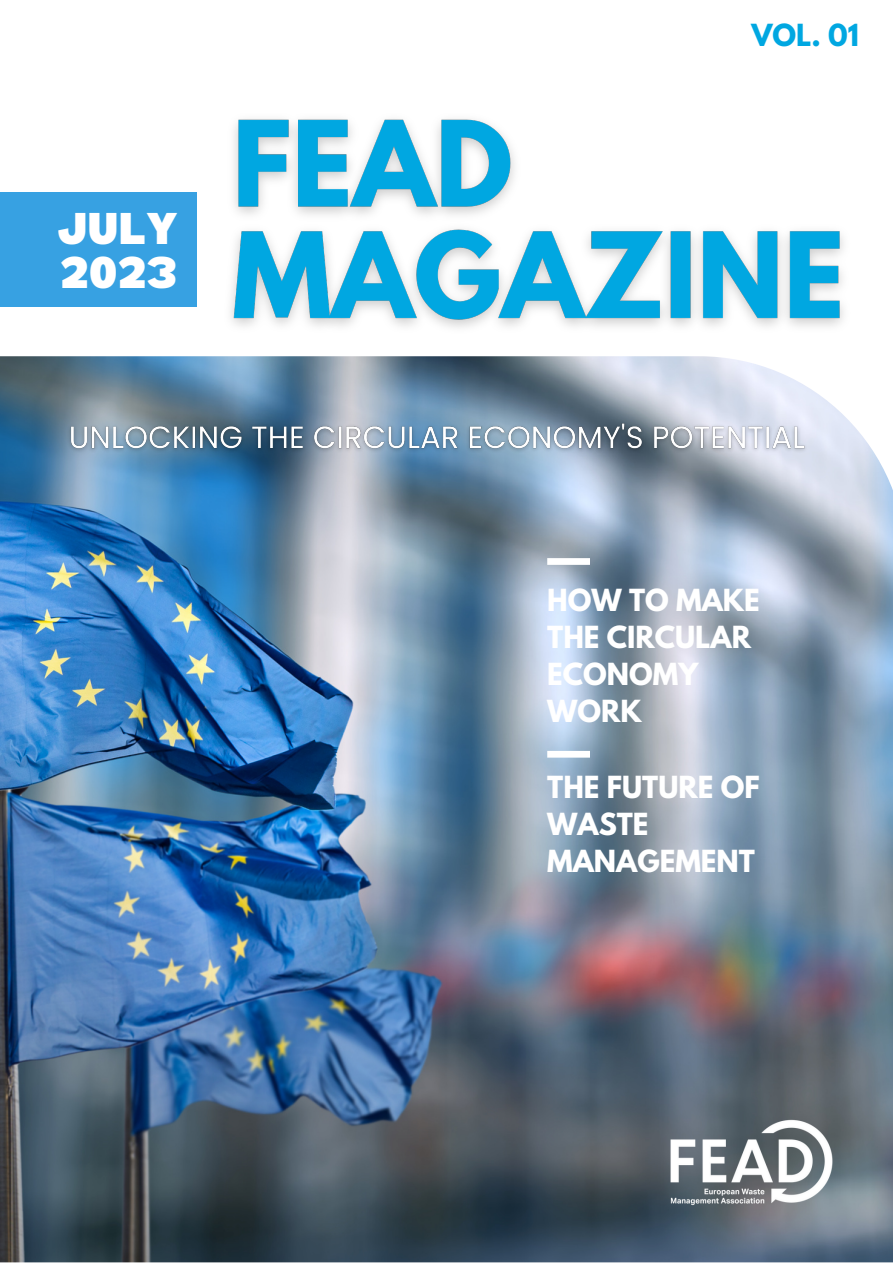
<style>
.page{position:relative;width:893px;height:1264px;background:#fff}
.page>*{position:absolute;margin:0;border:0;box-sizing:border-box;transform-origin:0 0}
.t1{font:900 43.5px/43.8px "Bernoru";color:#fff}
.t2{font:700 27px/37px "League Spartan";color:#fff}
.t3{font:700 27px "League Spartan";color:#00a7e1}
</style>
<div class="page">
<div style="left:0;top:192px;width:196px;height:114px;background:#37a1e2"></div>
<img style="left:0;top:356px;width:892px;height:906px">
<img style="left:669px;top:1115px;width:165px;height:94px">
<div style="left:547px;top:751px;width:43px;height:6px;background:#fff"></div>
<div style="left:547px;top:558px;width:43px;height:7px;background:#fff"></div>
<img style="left:62px;top:409px;width:750px;height:59px">
<img style="left:215px;top:119px;width:647px;height:259px">
<p class="t1" style="left:57px;top:205px;width:122px">JULY<br>2023</p>
<p class="t3" style="left:751px;top:22px;width:109px">VOL. 01</p>
<p class="t2" style="left:547px;top:585px;width:214px">HOW TO MAKE<br>THE CIRCULAR<br>ECONOMY<br>WORK</p>
<p class="t2" style="left:547px;top:771px;width:214px">THE FUTURE OF<br>WASTE<br>MANAGEMENT</p>
</div>
